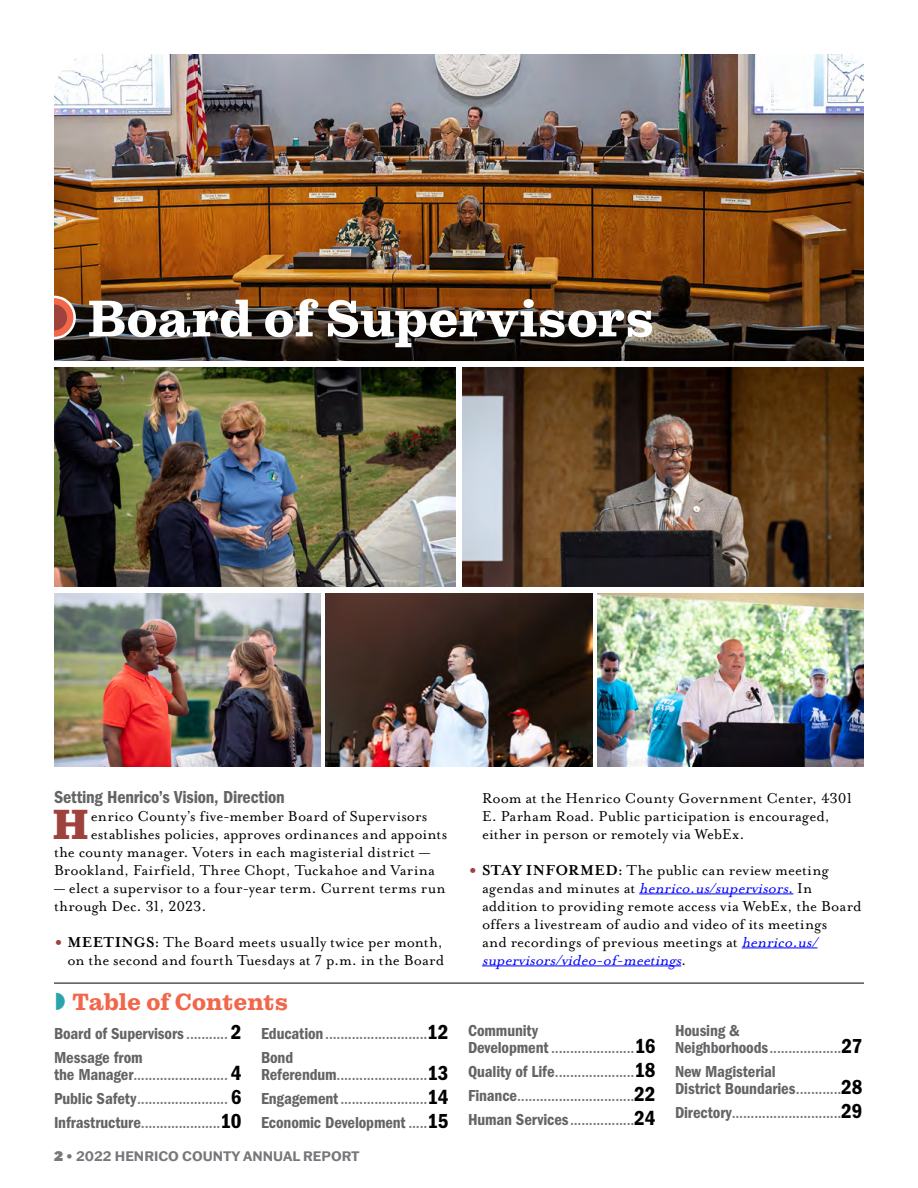
<style>
.page{position:relative;width:918px;height:1188px;background:#fff}
.page>*{position:absolute;margin:0;border:0;box-sizing:border-box;transform-origin:0 0}
.t1{font:700 52.5px "Pulpo";letter-spacing:-.005em;color:#fff}
.t2{font:900 43.05px "Pulpo";color:#9e423e}
.t3{font:700 24px "Pulpo";letter-spacing:-.01em;color:#f26649}
.t4{font:18px "Franklin Gothic LT Pro Cn Dm";letter-spacing:-.01em;color:#636466}
.t5{font:16.5px/18px "Mrs Eaves Lining OT";letter-spacing:.005em;color:#000}
.t6{font:500 condensed 16.5px/24px "Franklin Gothic LT Pro";color:#77787b;text-align:justify}
.t7{font:16.5px/24px "Franklin Gothic LT Pro Cn Dm";letter-spacing:-.005em;color:#636466}
.t8{font:700 13.5px "Franklin Gothic ATF";color:#77787b}
.s1{font-size:33px;color:#9e423e}
.s2{font-family:"Mrs Eaves OT";font-weight:700}
.s3{font-family:"Franklin Gothic LT Pro";font-weight:500;font-stretch:condensed;color:#77787b}
.s4{font-size:21px;color:#000}
.s5{font-family:"Franklin Gothic LT Pro Cn Dm";font-weight:400;font-stretch:normal;color:#636466}
.s6{font-family:"Franklin Gothic LT Pro Cn Dm";font-weight:400;font-stretch:normal;font-size:21px;color:#000}
.s7{font-weight:900}
.s8{font-weight:400}
.s9{font-style:italic;color:#00f}
.s10{color:#00f}
</style>
<div class="page">
<img style="left:54px;top:54px;width:810px;height:307px">
<svg style="left:54px;top:296px;width:22px;height:43px"></svg>
<hr style="left:639px;top:894px;width:154px;height:1px;background:#00f">
<hr style="left:742px;top:948px;width:75px;height:1px;background:#00f">
<hr style="left:482px;top:966px;width:199px;height:1px;background:#00f">
<img style="left:54px;top:368px;width:402px;height:219px">
<img style="left:54px;top:593px;width:267px;height:173px">
<img style="left:462px;top:368px;width:402px;height:219px">
<img style="left:597px;top:593px;width:267px;height:173px">
<img style="left:326px;top:593px;width:266px;height:173px">
<hr style="left:54px;top:983px;width:810px;height:1px;background:#000">
<h1 class="t1" style="left:88px;top:288px;width:568px">Board of Supervisors</h1>
<p class="t4" style="left:54px;top:786px;width:232px">Setting Henrico’s Vision, Direction</p>
<h2 class="t2" style="left:53px;top:798px;width:37px">H</h2>
<p class="t5" style="left:91px;top:807px;width:338px">enrico County’s five-member Board of Supervisors</p>
<p class="t5" style="left:91px;top:825px;width:358px">establishes policies, approves ordinances and appoints</p>
<p class="t5" style="left:54px;top:843px;width:378px">the county manager. Voters in each magisterial district —</p>
<p class="t5" style="left:54px;top:861px;width:383px">Brookland, Fairfield, Three Chopt, Tuckahoe and Varina</p>
<p class="t5" style="left:54px;top:879px;width:393px">— elect a supervisor to a four-year term. Current terms run through Dec. 31, 2023.</p>
<p class="t5" style="left:54px;top:933px;width:392px;text-align:right"><span class="s1">•</span> <span class="s2">MEETINGS:</span> The Board meets usually twice per month, on the second and fourth Tuesdays at 7 p.m. in the Board</p>
<h3 class="t3" style="left:72px;top:988px;width:217px">Table of Contents</h3>
<p class="t7" style="left:54px;top:1021px;width:189px">Board of Supervisors <span class="s3">...........</span> <span class="s4">2<br></span>Message from</p>
<p class="t6" style="left:54px;top:1063px;width:189px"><span class="s5">the Manager</span>......................... <span class="s6">4<br></span><span class="s5">Public Safety</span>........................ <span class="s6">6<br></span><span class="s5">Infrastructure</span>.....................<span class="s6">10</span></p>
<p class="t6" style="left:261px;top:1021px;width:189px"><span class="s5">Education</span>...........................<span class="s6">12</span></p>
<p class="t7" style="left:261px;top:1045px;width:34px">Bond</p>
<p class="t6" style="left:261px;top:1063px;width:189px"><span class="s5">Referendum</span>........................<span class="s6">13<br></span><span class="s5">Engagement</span>.......................<span class="s6">14</span></p>
<p class="t7" style="left:261px;top:1111px;width:189px">Economic Development <span class="s3">.....</span><span class="s4">15</span></p>
<p class="t8" style="left:54px;top:1147px;width:307px"><span class="s7">2</span> <span class="s8">•</span> 2022 HENRICO COUNTY ANNUAL REPORT</p>
<p class="t5" style="left:482px;top:789px;width:372px">Room at the Henrico County Government Center, 4301<br>E. Parham Road. Public participation is encouraged, either in person or remotely via WebEx.</p>
<p class="t5" style="left:482px;top:861px;width:381px;text-indent:-13px"><span class="s1">•</span> <span class="s2">STAY INFORMED:</span> The public can review meeting<br>age n d a s a n d m i nu t e s at <span class="s9">henrico.us/supervisors</span><span class="s10">.</span> I n addition to providing remote access via WebEx, the Board offers a livestream of audio and video of its meetings<br>and recordings of previous meetings at <span class="s9">henrico.us/ supervisors/video-of-meetings</span>.</p>
<p class="t7" style="left:468px;top:1018px;width:71px">Community</p>
<p class="t6" style="left:468px;top:1036px;width:189px"><span class="s5">Development</span> ......................<span class="s6">16<br></span><span class="s5">Quality of Life</span>.....................<span class="s6">18<br></span><span class="s5">Finance</span>...............................<span class="s6">22<br></span><span class="s5">Human Services</span>.................<span class="s6">24</span></p>
<p class="t7" style="left:675px;top:1018px;width:66px">Housing &amp;</p>
<p class="t6" style="left:675px;top:1036px;width:189px"><span class="s5">Neighborhoods</span>...................<span class="s6">27</span></p>
<p class="t7" style="left:675px;top:1063px;width:189px;line-height:17.2px">New Magisterial<br>District Boundaries<span class="s3">............</span><span class="s4">28</span></p>
<p class="t6" style="left:675px;top:1101px;width:189px"><span class="s5">Directory</span>.............................<span class="s6">29</span></p>
</div>
